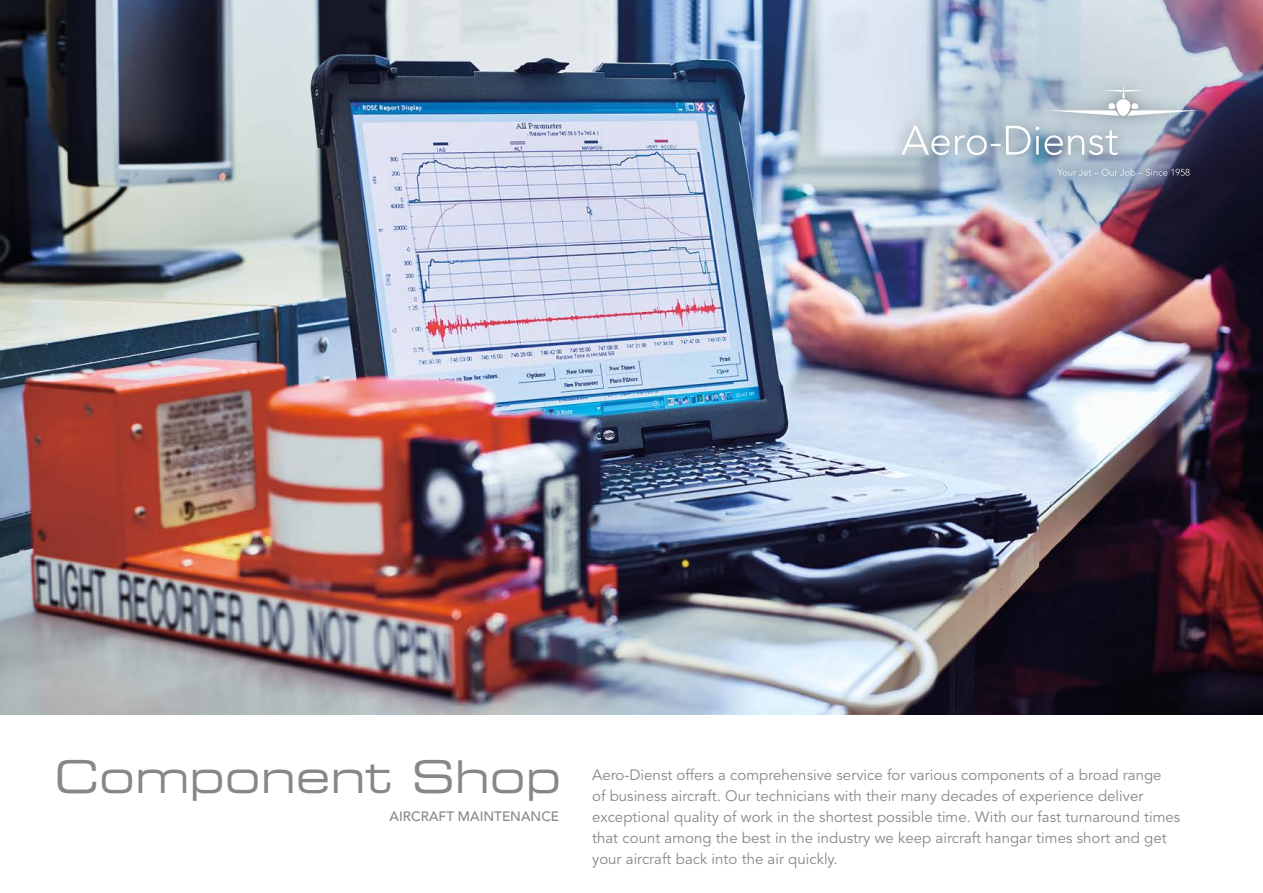
<style>
.page{position:relative;width:1263px;height:893px;background:#fff}
.page>*{position:absolute;margin:0;border:0;box-sizing:border-box;transform-origin:0 0}
.t1{font:expanded 45px "Square 721 BT";color:#878787}
.t2{font:15px/21px "Avenir";color:#878787}
.t3{font:500 13.5px "Avenir";color:#878787}
</style>
<div class="page">
<img style="left:0;top:0;width:1263px;height:714px">
<div style="left:889px;top:75px;width:319px;height:115px;background:#000;opacity:.4"></div>
<svg style="left:1047px;top:85px;width:152px;height:31px;background:#c1cad3"></svg>
<svg style="left:901px;top:126px;width:216px;height:29px;background:#b9c7d2"></svg>
<svg style="left:1057px;top:168px;width:132px;height:8px"></svg>
<h1 class="t1" style="left:54px;top:750px;width:508px">Component Shop</h1>
<p class="t2" style="left:592px;top:764px;width:590px">Aero-Dienst offers a comprehensive service for various components of a broad range<br>of business aircraft. Our technicians with their many decades of experience deliver exceptional quality of work in the shortest possible time. With our fast turnaround times that count among the best in the industry we keep aircraft hangar times short and get your aircraft back into the air quickly.</p>
<p class="t3" style="left:390px;top:808px;width:171px">AIRCRAFT MAINTENANCE</p>
</div>
